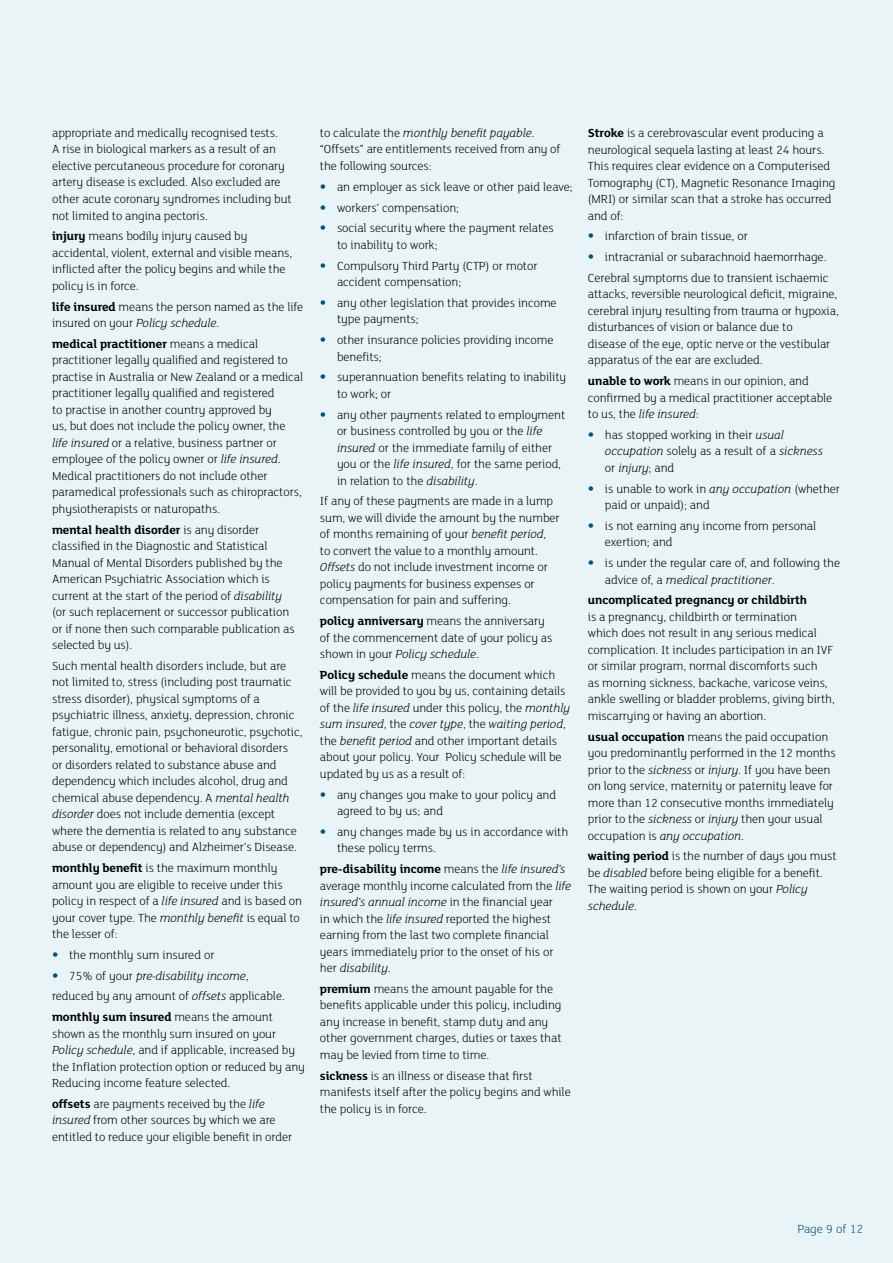
<style>
.page{position:relative;width:893px;height:1263px;background:#e9f4f6}
.page>*{position:absolute;margin:0;border:0;box-sizing:border-box;transform-origin:0 0}
.t1{font:300 12.75px/16.5px "FS Lola";letter-spacing:-.005em;color:#000}
.t2{font:700 12.75px "FS Lola";letter-spacing:-.005em;color:#000}
.t3{font:300 12.75px "FS Lola";color:#005179}
.s1{font-weight:700}
.s2{font-style:italic}
.s3{font-family:"Frutiger";color:#005179}
</style>
<div class="page">
<p class="t1" style="left:52px;top:124px;width:241px">appropriate and medically recognised tests.<br>A rise in biological markers as a result of an elective percutaneous procedure for coronary artery disease is excluded. Also excluded are other acute coronary syndromes including but not limited to angina pectoris.</p>
<p class="t1" style="left:52px;top:227px;width:242px"><span class="s1">injury</span> means bodily injury caused by accidental, violent, external and visible means, inflicted after the policy begins and while the policy is in force.</p>
<p class="t1" style="left:52px;top:298px;width:253px"><span class="s1">life insured</span> means the person named as the life insured on your <span class="s2">Policy schedule</span>.</p>
<p class="t1" style="left:52px;top:335px;width:253px"><span class="s1">medical practitioner</span> means a medical practitioner legally qualified and registered to practise in Australia or New Zealand or a medical practitioner legally qualified and registered<br>to practise in another country approved by<br>us, but does not include the policy owner, the <span class="s2">life insured</span> or a relative, business partner or employee of the policy owner or <span class="s2">life insured</span>.<br>Medical practitioners do not include other paramedical professionals such as chiropractors, physiotherapists or naturopaths.</p>
<p class="t1" style="left:52px;top:521px;width:244px"><span class="s1">mental health disorder</span> is any disorder classified in the Diagnostic and Statistical Manual of Mental Disorders published by the American Psychiatric Association which is current at the start of the period of <span class="s2">disability </span>(or such replacement or successor publication or if none then such comparable publication as selected by us).</p>
<p class="t1" style="left:52px;top:657px;width:252px">Such mental health disorders include, but are not limited to, stress (including post traumatic stress disorder), physical symptoms of a psychiatric illness, anxiety, depression, chronic fatigue, chronic pain, psychoneurotic, psychotic, personality, emotional or behavioral disorders<br>or disorders related to substance abuse and dependency which includes alcohol, drug and chemical abuse dependency. A <span class="s2">mental health disorder</span> does not include dementia (except where the dementia is related to any substance abuse or dependency) and Alzheimer’s Disease.</p>
<p class="t1" style="left:52px;top:859px;width:251px"><span class="s1">monthly benefit</span> is the maximum monthly amount you are eligible to receive under this policy in respect of a <span class="s2">life insured</span> and is based on your cover type. The <span class="s2">monthly benefit</span> is equal to the lesser of:</p>
<p class="t1" style="left:52px;top:946px;width:164px"><span class="s3">•</span> the monthly sum insured or</p>
<p class="t1" style="left:52px;top:965px;width:234px;line-height:20.7px"><span class="s3">•</span> 75% of your <span class="s2">pre-disability income</span>, reduced by any amount of <span class="s2">offsets</span> applicable. <span class="s1">monthly sum insured</span> means the amount</p>
<p class="t1" style="left:52px;top:1025px;width:254px">shown as the monthly sum insured on your <span class="s2">Policy schedule</span>, and if applicable, increased by the Inflation protection option or reduced by any Reducing income feature selected.</p>
<p class="t1" style="left:52px;top:1095px;width:242px"><span class="s1">offsets</span> are payments received by the <span class="s2">life insured</span> from other sources by which we are entitled to reduce your eligible benefit in order</p>
<p class="t1" style="left:320px;top:124px;width:242px">to calculate the <span class="s2">monthly benefit payable</span>. “Offsets” are entitlements received from any of the following sources:</p>
<p class="t1" style="left:320px;top:178px;width:254px"><span class="s3">•</span> an employer as sick leave or other paid leave;</p>
<p class="t1" style="left:320px;top:199px;width:141px"><span class="s3">•</span> workers’ compensation;</p>
<p class="t1" style="left:337px;top:219px;width:218px;text-indent:-17px"><span class="s3">•</span> social security where the payment relates to inability to work;</p>
<p class="t1" style="left:337px;top:257px;width:202px;text-indent:-17px"><span class="s3">•</span> Compulsory Third Party (CTP) or motor accident compensation;</p>
<p class="t1" style="left:337px;top:294px;width:221px;text-indent:-17px"><span class="s3">•</span> any other legislation that provides income type payments;</p>
<p class="t1" style="left:337px;top:331px;width:218px;text-indent:-17px"><span class="s3">•</span> other insurance policies providing income benefits;</p>
<p class="t1" style="left:337px;top:368px;width:231px;text-indent:-17px"><span class="s3">•</span> superannuation benefits relating to inability to work; or</p>
<p class="t1" style="left:337px;top:406px;width:230px;text-indent:-17px"><span class="s3">•</span> any other payments related to employment or business controlled by you or the <span class="s2">life insured</span> or the immediate family of either you or the <span class="s2">life insured</span>, for the same period, in relation to the <span class="s2">disability</span>.</p>
<p class="t1" style="left:320px;top:492px;width:241px">If any of these payments are made in a lump sum, we will divide the amount by the number of months remaining of your <span class="s2">benefit period</span>, to convert the value to a monthly amount.<br><span class="s2">Offsets</span> do not include investment income or policy payments for business expenses or compensation for pain and suffering.</p>
<p class="t1" style="left:320px;top:612px;width:234px"><span class="s1">policy anniversary</span> means the anniversary of the commencement date of your policy as shown in your <span class="s2">Policy schedule</span>.</p>
<p class="t1" style="left:320px;top:666px;width:252px"><span class="s1">Policy schedule</span> means the document which will be provided to you by us, containing details of the <span class="s2">life insured</span> under this policy, the <span class="s2">monthly sum insured</span>, the <span class="s2">cover type</span>, the <span class="s2">waiting period</span>, the <span class="s2">benefit period</span> and other important details about your policy. Your Policy schedule will be updated by us as a result of:</p>
<p class="t1" style="left:337px;top:786px;width:221px;text-indent:-17px"><span class="s3">•</span> any changes you make to your policy and agreed to by us; and</p>
<p class="t1" style="left:337px;top:823px;width:233px;text-indent:-17px"><span class="s3">•</span> any changes made by us in accordance with these policy terms.</p>
<p class="t1" style="left:320px;top:860px;width:253px"><span class="s1">pre-disability income</span> means the <span class="s2">life insured’s </span>average monthly income calculated from the <span class="s2">life insured’s annual income</span> in the financial year<br>in which the <span class="s2">life insured</span> reported the highest earning from the last two complete financial years immediately prior to the onset of his or her <span class="s2">disability</span>.</p>
<p class="t1" style="left:320px;top:980px;width:243px"><span class="s1">premium</span> means the amount payable for the benefits applicable under this policy, including any increase in benefit, stamp duty and any other government charges, duties or taxes that may be levied from time to time.</p>
<p class="t1" style="left:320px;top:1067px;width:252px"><span class="s1">sickness</span> is an illness or disease that first manifests itself after the policy begins and while the policy is in force.</p>
<p class="t1" style="left:588px;top:124px;width:249px"><span class="s1">Stroke</span> is a cerebrovascular event producing a neurological sequela lasting at least 24 hours.<br>This requires clear evidence on a Computerised Tomography (CT), Magnetic Resonance Imaging (MRI) or similar scan that a stroke has occurred and of:</p>
<p class="t1" style="left:588px;top:227px;width:162px"><span class="s3">•</span> infarction of brain tissue, or</p>
<p class="t1" style="left:588px;top:246px;width:242px;line-height:20.7px"><span class="s3">•</span> intracranial or subarachnoid haemorrhage.<br>Cerebral symptoms due to transient ischaemic</p>
<p class="t1" style="left:588px;top:285px;width:252px">attacks, reversible neurological deficit, migraine, cerebral injury resulting from trauma or hypoxia, disturbances of vision or balance due to<br>disease of the eye, optic nerve or the vestibular apparatus of the ear are excluded.</p>
<p class="t1" style="left:588px;top:372px;width:246px"><span class="s1">unable to work</span> means in our opinion, and confirmed by a medical practitioner acceptable to us, the <span class="s2">life insured</span>:</p>
<p class="t1" style="left:605px;top:426px;width:220px;text-indent:-17px"><span class="s3">•</span> has stopped working in their <span class="s2">usual occupation</span> solely as a result of a <span class="s2">sickness </span>or <span class="s2">injury</span>; and</p>
<p class="t1" style="left:605px;top:480px;width:237px;text-indent:-17px"><span class="s3">•</span> is unable to work in <span class="s2">any occupation</span> (whether paid or unpaid); and</p>
<p class="t1" style="left:605px;top:517px;width:213px;text-indent:-17px"><span class="s3">•</span> is not earning any income from personal exertion; and</p>
<p class="t1" style="left:605px;top:554px;width:237px;text-indent:-17px"><span class="s3">•</span> is under the regular care of, and following the advice of, a <span class="s2">medical practitioner</span>.</p>
<p class="t2" style="left:588px;top:591px;width:221px">uncomplicated pregnancy or childbirth</p>
<p class="t1" style="left:588px;top:608px;width:249px">is a pregnancy, childbirth or termination<br>which does not result in any serious medical complication. It includes participation in an IVF or similar program, normal discomforts such<br>as morning sickness, backache, varicose veins, ankle swelling or bladder problems, giving birth, miscarrying or having an abortion.</p>
<p class="t1" style="left:588px;top:728px;width:249px"><span class="s1">usual occupation</span> means the paid occupation you predominantly performed in the 12 months prior to the <span class="s2">sickness</span> or <span class="s2">injury</span>. If you have been on long service, maternity or paternity leave for more than 12 consecutive months immediately prior to the <span class="s2">sickness</span> or <span class="s2">injury</span> then your usual occupation is <span class="s2">any occupation</span>.</p>
<p class="t1" style="left:588px;top:847px;width:250px"><span class="s1">waiting period</span> is the number of days you must be <span class="s2">disabled</span> before being eligible for a benefit.<br>The waiting period is shown on your <span class="s2">Policy schedule</span>.</p>
<p class="t3" style="left:797px;top:1221px;width:67px">Page 9 of 12</p>
</div>
